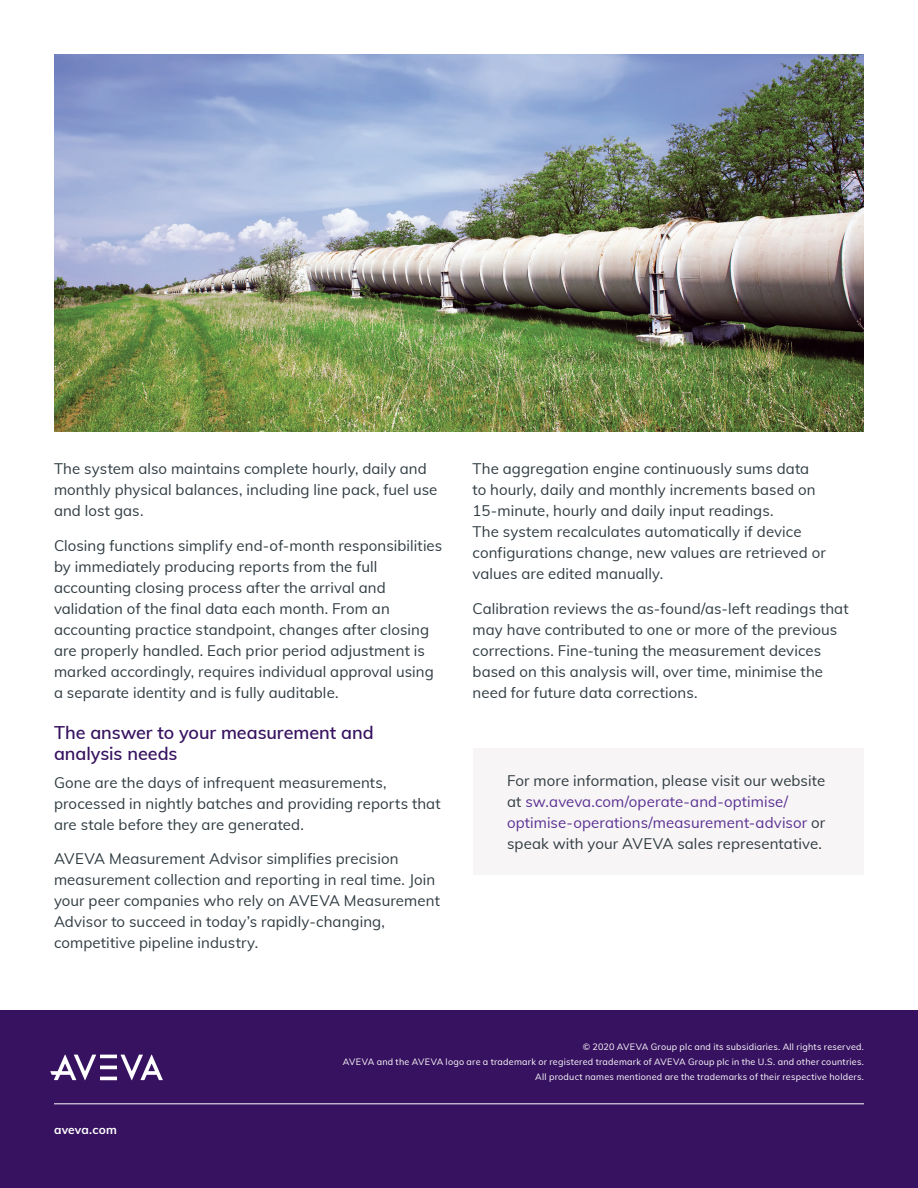
<style>
.page{position:relative;width:918px;height:1188px;background:#fff}
.page>*{position:absolute;margin:0;border:0;box-sizing:border-box;transform-origin:0 0}
.S1_Subheadlines{font:600 18px/21px "Muli";letter-spacing:-.005em;color:#371260}
.Body_Copy{font:15px/21px "Muli";letter-spacing:.005em;color:#2f3b41}
.t1{font:700 12px "Muli";letter-spacing:.01em;color:#fff}
.t2{font:9px/15px "Muli";letter-spacing:.025em;color:#fff;text-align:right}
.s1{color:#5a3092}
</style>
<div class="page">
<div style="left:0;top:1010px;width:918px;height:178px;background:#371260"></div>
<hr style="left:54px;top:1104px;width:810px;height:1px;background:#fff">
<hr style="left:100px;top:1077px;width:17px;height:3px;background:#fff">
<hr style="left:100px;top:1066px;width:17px;height:3px;background:#fff">
<hr style="left:100px;top:1055px;width:17px;height:3px;background:#fff">
<svg style="left:50px;top:1055px;width:46px;height:25px"></svg>
<svg style="left:121px;top:1055px;width:42px;height:25px"></svg>
<img style="left:54px;top:54px;width:810px;height:378px">
<div style="left:473px;top:748px;width:391px;height:127px;background:#f8f5f6"></div>
<p class="Body_Copy" style="left:54px;top:457px;width:385px">The system also maintains complete hourly, daily and monthly physical balances, including line pack, fuel use and lost gas.</p>
<p class="Body_Copy" style="left:54px;top:534px;width:390px">Closing functions simplify end-of-month responsibilities by immediately producing reports from the full accounting closing process after the arrival and validation of the final data each month. From an accounting practice standpoint, changes after closing are properly handled. Each prior period adjustment is marked accordingly, requires individual approval using a separate identity and is fully auditable.</p>
<p class="S1_Subheadlines" style="left:54px;top:721px;width:321px">The answer to your measurement and analysis needs</p>
<p class="Body_Copy" style="left:54px;top:771px;width:388px">Gone are the days of infrequent measurements, processed in nightly batches and providing reports that are stale before they are generated.</p>
<p class="Body_Copy" style="left:54px;top:847px;width:387px">AVEVA Measurement Advisor simplifies precision measurement collection and reporting in real time. Join your peer companies who rely on AVEVA Measurement Advisor to succeed in today’s rapidly-changing, competitive pipeline industry.</p>
<p class="Body_Copy" style="left:472px;top:457px;width:355px">The aggregation engine continuously sums data to hourly, daily and monthly increments based on 15-minute, hourly and daily input readings.<br>The system recalculates automatically if device configurations change, new values are retrieved or values are edited manually.</p>
<p class="Body_Copy" style="left:472px;top:597px;width:378px">Calibration reviews the as-found/as-left readings that may have contributed to one or more of the previous corrections. Fine-tuning the measurement devices based on this analysis will, over time, minimise the need for future data corrections.</p>
<p class="Body_Copy" style="left:507px;top:770px;width:320px">For more information, please visit our website at <span class="s1">sw.aveva.com/operate-and-optimise/ optimise-operations/measurement-advisor</span> or speak with your AVEVA sales representative.</p>
<p class="t1" style="left:54px;top:1121px;width:64px">aveva.com</p>
<p class="t2" style="left:343px;top:1039px;width:523px">© 2020 AVEVA Group plc and its subsidiaries. All rights reserved.<br>AVEVA and the AVEVA logo are a trademark or registered trademark of AVEVA Group plc in the U.S. and other countries.<br>All product names mentioned are the trademarks of their respective holders.</p>
</div>
